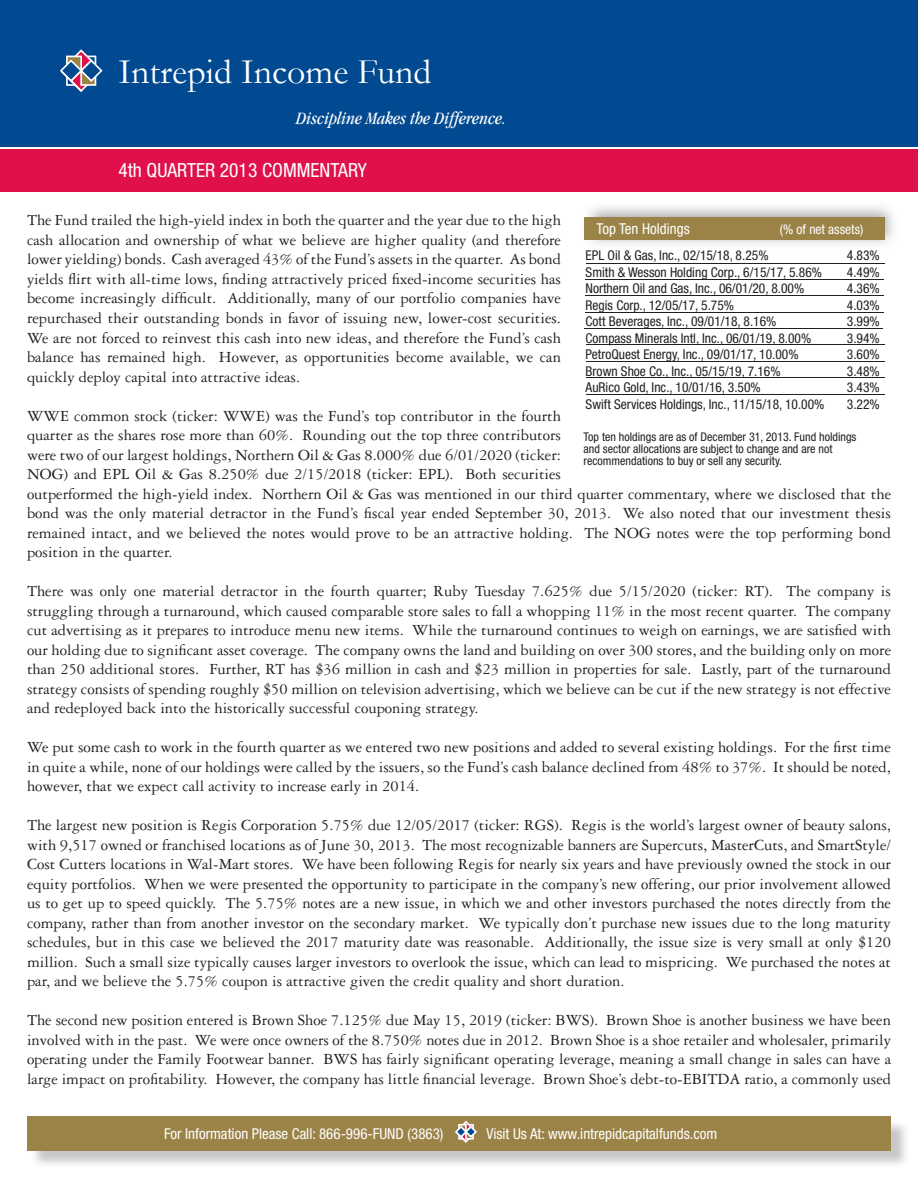
<style>
.page{position:relative;width:918px;height:1188px;background:#fff}
.page>*{position:absolute;margin:0;border:0;box-sizing:border-box;transform-origin:0 0}
.t1{font:36px "Garamond";color:#fff}
.t2{font:condensed 19.5px "Helvetica Neue";color:#fff}
.t3{font:italic condensed 18px "Garamond";color:#fff}
.t4{font:16.5px/19.5px "Garamond Three";color:#231f20;text-align:justify}
.t5{font:condensed 15px "Helvetica Neue";color:#fff}
.t6{font:condensed 13.5px/16.5px "Helvetica Neue";color:#231f20}
.t7{font:condensed 13.5px "Helvetica Neue";color:#fff}
.t8{font:condensed 12px/12px "Helvetica Neue";color:#231f20}
</style>
<div class="page">
<div style="left:584px;top:217px;width:301px;height:23px;background:#9b8348"></div>
<hr style="left:585px;top:296px;width:299px;height:1px;background:#231f20">
<hr style="left:585px;top:312px;width:299px;height:1px;background:#231f20">
<hr style="left:586px;top:345px;width:299px;height:1px;background:#231f20">
<hr style="left:586px;top:361px;width:299px;height:1px;background:#231f20">
<hr style="left:586px;top:378px;width:299px;height:1px;background:#231f20">
<hr style="left:586px;top:394px;width:299px;height:1px;background:#231f20">
<hr style="left:584px;top:328px;width:299px;height:1px;background:#231f20">
<hr style="left:586px;top:264px;width:298px;height:1px;background:#231f20">
<hr style="left:586px;top:280px;width:298px;height:1px;background:#231f20">
<div style="left:0;top:0;width:918px;height:147px;background:#014990"></div>
<div style="left:0;top:149px;width:918px;height:42px;background:#e0104b"></div>
<svg style="left:60px;top:49px;width:43px;height:43px"></svg>
<div style="left:30px;top:1119px;width:879px;height:50px;background:#231f20;opacity:.25"></div>
<div style="left:28px;top:1116px;width:863px;height:34px;background:#9b8348"></div>
<svg style="left:455px;top:1121px;width:22px;height:22px"></svg>
<h1 class="t1" style="left:118px;top:48px;width:315px">Intrepid Income Fund</h1>
<p class="t3" style="left:296px;top:108px;width:211px">Discipline Makes the Difference.</p>
<p class="t2" style="left:118px;top:158px;width:250px">4th QUARTER 2013 COMMENTARY</p>
<p class="t4" style="left:27px;top:211px;width:536px">The Fund trailed the high-yield index in both the quarter and the year due to the high cash allocation and ownership of what we believe are higher quality (and therefore lower yielding) bonds. Cash averaged 43% of the Fund’s assets in the quarter. As bond yields flirt with all-time lows, finding attractively priced fixed-income securities has become increasingly difficult. Additionally, many of our portfolio companies have repurchased their outstanding bonds in favor of issuing new, lower-cost securities.<br>We are not forced to reinvest this cash into new ideas, and therefore the Fund’s cash balance has remained high. However, as opportunities become available, we can quickly deploy capital into attractive ideas.</p>
<p class="t4" style="left:27px;top:406px;width:866px;text-align:left">WWE common stock (ticker: WWE) was the Fund’s top contributor in the fourth<br>quarter as the shares rose more than 60%. Rounding out the top three contributors<br>were two of our largest holdings, Northern Oil &amp; Gas 8.000% due 6/01/2020 (ticker:<br>NOG) and EPL Oil &amp; Gas 8.250% due 2/15/2018 (ticker: EPL). Both securities<br>outperformed the high-yield index. Northern Oil &amp; Gas was mentioned in our third quarter commentary, where we disclosed that the bond was the only material detractor in the Fund’s fiscal year ended September 30, 2013. We also noted that our investment thesis remained intact, and we believed the notes would prove to be an attractive holding. The NOG notes were the top performing bond position in the quarter.</p>
<p class="t4" style="left:27px;top:581px;width:866px">There was only one material detractor in the fourth quarter; Ruby Tuesday 7.625% due 5/15/2020 (ticker: RT). The company is struggling through a turnaround, which caused comparable store sales to fall a whopping 11% in the most recent quarter. The company cut advertising as it prepares to introduce menu new items. While the turnaround continues to weigh on earnings, we are satisfied with our holding due to significant asset coverage. The company owns the land and building on over 300 stores, and the building only on more than 250 additional stores. Further, RT has $36 million in cash and $23 million in properties for sale. Lastly, part of the turnaround strategy consists of spending roughly $50 million on television advertising, which we believe can be cut if the new strategy is not effective and redeployed back into the historically successful couponing strategy.</p>
<p class="t4" style="left:27px;top:737px;width:866px">We put some cash to work in the fourth quarter as we entered two new positions and added to several existing holdings. For the first time in quite a while, none of our holdings were called by the issuers, so the Fund’s cash balance declined from 48% to 37%. It should be noted, however, that we expect call activity to increase early in 2014.</p>
<p class="t4" style="left:27px;top:815px;width:866px">The largest new position is Regis Corporation 5.75% due 12/05/2017 (ticker: RGS). Regis is the world’s largest owner of beauty salons, with 9,517 owned or franchised locations as of June 30, 2013. The most recognizable banners are Supercuts, MasterCuts, and SmartStyle/ Cost Cutters locations in Wal-Mart stores. We have been following Regis for nearly six years and have previously owned the stock in our equity portfolios. When we were presented the opportunity to participate in the company’s new offering, our prior involvement allowed us to get up to speed quickly. The 5.75% notes are a new issue, in which we and other investors purchased the notes directly from the company, rather than from another investor on the secondary market. We typically don’t purchase new issues due to the long maturity schedules, but in this case we believed the 2017 maturity date was reasonable. Additionally, the issue size is very small at only $120 million. Such a small size typically causes larger investors to overlook the issue, which can lead to mispricing. We purchased the notes at par, and we believe the 5.75% coupon is attractive given the credit quality and short duration.</p>
<p class="t4" style="left:27px;top:1010px;width:866px">The second new position entered is Brown Shoe 7.125% due May 15, 2019 (ticker: BWS). Brown Shoe is another business we have been involved with in the past. We were once owners of the 8.750% notes due in 2012. Brown Shoe is a shoe retailer and wholesaler, primarily operating under the Family Footwear banner. BWS has fairly significant operating leverage, meaning a small change in sales can have a large impact on profitability. However, the company has little financial leverage. Brown Shoe’s debt-to-EBITDA ratio, a commonly used</p>
<p class="t5" style="left:597px;top:220px;width:95px">Top Ten Holdings</p>
<p class="t7" style="left:780px;top:222px;width:85px">(% of net assets)</p>
<p class="t6" style="left:586px;top:247px;width:240px">EPL Oil &amp; Gas, Inc., 02/15/18, 8.25%<br>Smith &amp; Wesson Holding Corp., 6/15/17, 5.86% Northern Oil and Gas, Inc., 06/01/20, 8.00% Regis Corp., 12/05/17, 5.75%<br>Cott Beverages, Inc., 09/01/18, 8.16% Compass Minerals Intl, Inc., 06/01/19, 8.00% PetroQuest Energy, Inc., 09/01/17, 10.00% Brown Shoe Co., Inc., 05/15/19, 7.16%<br>AuRico Gold, Inc., 10/01/16, 3.50%<br>Swift Services Holdings, Inc., 11/15/18, 10.00%</p>
<p class="t6" style="left:847px;top:247px;width:34px;text-align:justify">4.83% 4.49% 4.36% 4.03% 3.99% 3.94% 3.60% 3.48% 3.43% 3.22%</p>
<p class="t8" style="left:584px;top:431px;width:274px">Top ten holdings are as of December 31, 2013. Fund holdings and sector allocations are subject to change and are not recommendations to buy or sell any security.</p>
<p class="t5" style="left:164px;top:1125px;width:281px">For Information Please Call: 866-996-FUND (3863)</p>
<p class="t5" style="left:486px;top:1125px;width:232px">Visit Us At: www.intrepidcapitalfunds.com</p>
</div>
